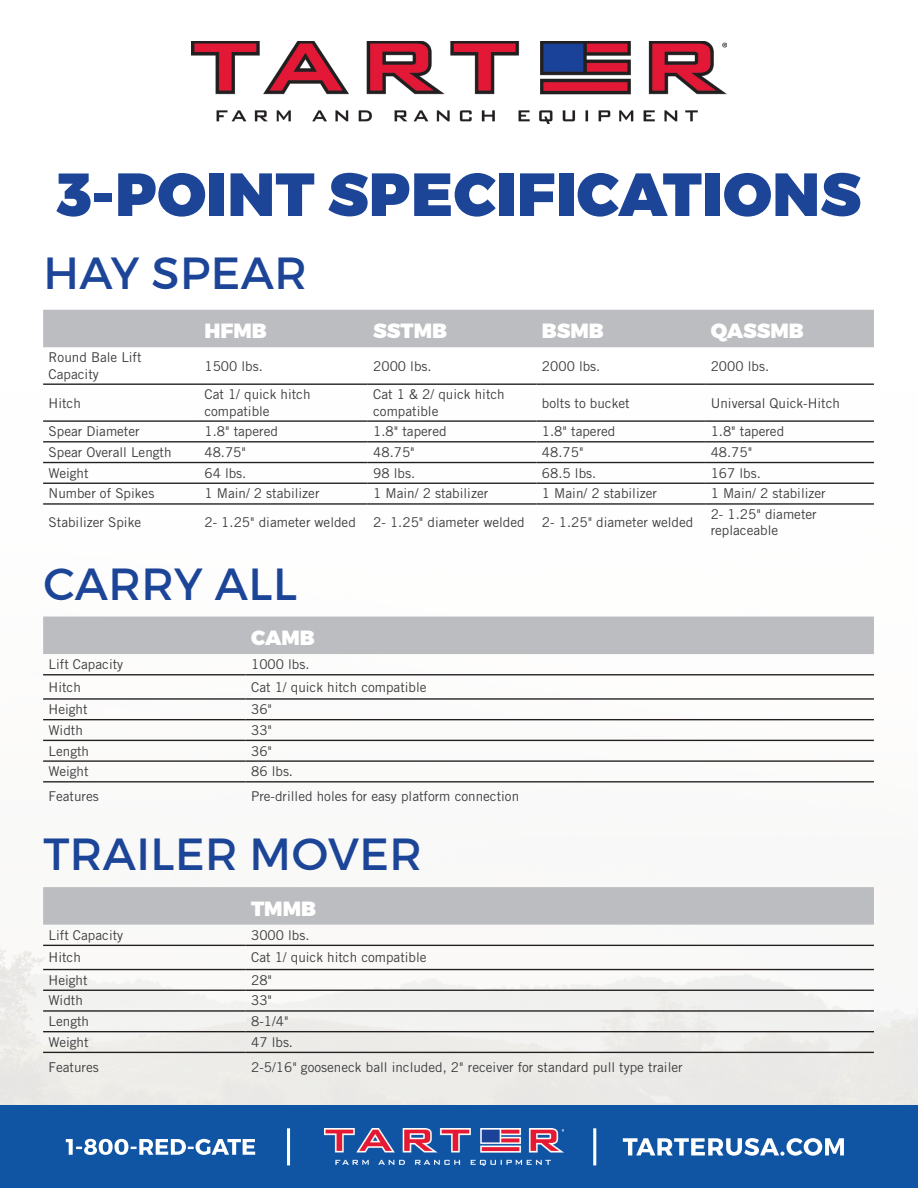
<style>
.page{position:relative;width:918px;height:1188px;background:#fff}
.page>*{position:absolute;margin:0;border:0;box-sizing:border-box;transform-origin:0 0}
.t1{font:900 60.75px "Montserrat";letter-spacing:.01em;color:#1c4598}
.t2{font:45px "Montserrat";letter-spacing:.01em;color:#1c4598}
.t3{font:900 20.55px "Montserrat";color:#fff}
.t4{font:13.5px/16.2px "Trade Gothic LT Std";color:#3e3e3f}
</style>
<div class="page">
<img style="left:0;top:442px;width:918px;height:664px">
<img style="left:192px;top:41px;width:534px;height:82px">
<div style="left:0;top:1106px;width:918px;height:82px;background:#1055a4"></div>
<svg style="left:623px;top:1138px;width:221px;height:18px"></svg>
<img style="left:325px;top:1128px;width:239px;height:37px">
<hr style="left:287px;top:1128px;width:3px;height:37px;background:#fff">
<hr style="left:593px;top:1128px;width:3px;height:37px;background:#fff">
<svg style="left:66px;top:1139px;width:189px;height:16px"></svg>
<div style="left:43px;top:310px;width:831px;height:37px;background:#bcbdc0"></div>
<hr style="left:43px;top:383px;width:156px;height:2px;background:#231f20">
<hr style="left:199px;top:383px;width:169px;height:2px;background:#231f20">
<hr style="left:368px;top:383px;width:168px;height:2px;background:#231f20">
<hr style="left:536px;top:383px;width:169px;height:2px;background:#231f20">
<hr style="left:705px;top:383px;width:169px;height:2px;background:#231f20">
<hr style="left:43px;top:420px;width:156px;height:2px;background:#231f20">
<hr style="left:199px;top:420px;width:169px;height:2px;background:#231f20">
<hr style="left:368px;top:420px;width:168px;height:2px;background:#231f20">
<hr style="left:536px;top:420px;width:169px;height:2px;background:#231f20">
<hr style="left:705px;top:420px;width:169px;height:2px;background:#231f20">
<hr style="left:43px;top:441px;width:156px;height:1px;background:#231f20">
<hr style="left:199px;top:441px;width:169px;height:1px;background:#231f20">
<hr style="left:368px;top:441px;width:168px;height:1px;background:#231f20">
<hr style="left:536px;top:441px;width:169px;height:1px;background:#231f20">
<hr style="left:705px;top:441px;width:169px;height:1px;background:#231f20">
<hr style="left:43px;top:462px;width:156px;height:1px;background:#231f20">
<hr style="left:199px;top:462px;width:169px;height:1px;background:#231f20">
<hr style="left:368px;top:462px;width:168px;height:1px;background:#231f20">
<hr style="left:536px;top:462px;width:169px;height:1px;background:#231f20">
<hr style="left:705px;top:462px;width:169px;height:1px;background:#231f20">
<hr style="left:43px;top:483px;width:156px;height:1px;background:#231f20">
<hr style="left:199px;top:483px;width:169px;height:1px;background:#231f20">
<hr style="left:368px;top:483px;width:168px;height:1px;background:#231f20">
<hr style="left:536px;top:483px;width:169px;height:1px;background:#231f20">
<hr style="left:705px;top:483px;width:169px;height:1px;background:#231f20">
<hr style="left:43px;top:503px;width:156px;height:2px;background:#231f20">
<hr style="left:199px;top:503px;width:169px;height:2px;background:#231f20">
<hr style="left:368px;top:503px;width:168px;height:2px;background:#231f20">
<hr style="left:536px;top:503px;width:169px;height:2px;background:#231f20">
<hr style="left:705px;top:503px;width:169px;height:2px;background:#231f20">
<div style="left:43px;top:617px;width:831px;height:37px;background:#bcbdc0"></div>
<hr style="left:43px;top:674px;width:203px;height:1px;background:#231f20">
<hr style="left:246px;top:674px;width:628px;height:1px;background:#231f20">
<hr style="left:43px;top:698px;width:203px;height:2px;background:#231f20">
<hr style="left:246px;top:698px;width:628px;height:2px;background:#231f20">
<hr style="left:43px;top:719px;width:203px;height:1px;background:#231f20">
<hr style="left:246px;top:719px;width:628px;height:1px;background:#231f20">
<hr style="left:43px;top:740px;width:203px;height:1px;background:#231f20">
<hr style="left:246px;top:740px;width:628px;height:1px;background:#231f20">
<hr style="left:43px;top:760px;width:203px;height:2px;background:#231f20">
<hr style="left:246px;top:760px;width:628px;height:2px;background:#231f20">
<hr style="left:43px;top:781px;width:203px;height:2px;background:#231f20">
<hr style="left:246px;top:781px;width:628px;height:2px;background:#231f20">
<div style="left:43px;top:887px;width:831px;height:38px;background:#bcbdc0"></div>
<hr style="left:43px;top:945px;width:203px;height:1px;background:#231f20">
<hr style="left:246px;top:945px;width:628px;height:1px;background:#231f20">
<hr style="left:43px;top:969px;width:203px;height:1px;background:#231f20">
<hr style="left:246px;top:969px;width:628px;height:1px;background:#231f20">
<hr style="left:43px;top:990px;width:203px;height:1px;background:#231f20">
<hr style="left:246px;top:990px;width:628px;height:1px;background:#231f20">
<hr style="left:43px;top:1010px;width:203px;height:2px;background:#231f20">
<hr style="left:246px;top:1010px;width:628px;height:2px;background:#231f20">
<hr style="left:43px;top:1031px;width:203px;height:1px;background:#231f20">
<hr style="left:246px;top:1031px;width:628px;height:1px;background:#231f20">
<hr style="left:43px;top:1052px;width:203px;height:1px;background:#231f20">
<hr style="left:246px;top:1052px;width:628px;height:1px;background:#231f20">
<h1 class="t1" style="left:57px;top:156px;width:806px">3-POINT SPECIFICATIONS</h1>
<p class="t2" style="left:43px;top:245px;width:265px">HAY SPEAR</p>
<p class="t3" style="left:204px;top:318px;width:64px">HFMB</p>
<p class="t3" style="left:373px;top:318px;width:75px">SSTMB</p>
<p class="t3" style="left:542px;top:318px;width:63px">BSMB</p>
<p class="t3" style="left:711px;top:318px;width:95px">QASSMB</p>
<p class="t4" style="left:49px;top:349px;width:95px">Round Bale Lift<br>Capacity</p>
<p class="t4" style="left:204px;top:358px;width:60px">1500 lbs.</p>
<p class="t4" style="left:373px;top:358px;width:60px">2000 lbs.</p>
<p class="t4" style="left:542px;top:358px;width:60px">2000 lbs.</p>
<p class="t4" style="left:711px;top:358px;width:60px">2000 lbs.</p>
<p class="t4" style="left:49px;top:394px;width:34px">Hitch</p>
<p class="t4" style="left:204px;top:386px;width:108px">Cat 1/ quick hitch compatible</p>
<p class="t4" style="left:373px;top:386px;width:133px">Cat 1 &amp; 2/ quick hitch compatible</p>
<p class="t4" style="left:542px;top:394px;width:89px">bolts to bucket</p>
<p class="t4" style="left:711px;top:394px;width:131px">Universal Quick-Hitch</p>
<p class="t4" style="left:49px;top:423px;width:93px">Spear Diameter</p>
<p class="t4" style="left:204px;top:423px;width:75px">1.8" tapered</p>
<p class="t4" style="left:373px;top:423px;width:75px">1.8" tapered</p>
<p class="t4" style="left:542px;top:423px;width:75px">1.8" tapered</p>
<p class="t4" style="left:711px;top:423px;width:75px">1.8" tapered</p>
<p class="t4" style="left:49px;top:444px;width:124px">Spear Overall Length</p>
<p class="t4" style="left:204px;top:444px;width:43px">48.75"</p>
<p class="t4" style="left:373px;top:444px;width:43px">48.75"</p>
<p class="t4" style="left:542px;top:444px;width:43px">48.75"</p>
<p class="t4" style="left:711px;top:444px;width:43px">48.75"</p>
<p class="t4" style="left:49px;top:465px;width:42px">Weight</p>
<p class="t4" style="left:204px;top:465px;width:43px">64 lbs.</p>
<p class="t4" style="left:373px;top:465px;width:43px">98 lbs.</p>
<p class="t4" style="left:542px;top:465px;width:56px">68.5 lbs.</p>
<p class="t4" style="left:711px;top:465px;width:52px">167 lbs.</p>
<p class="t4" style="left:49px;top:485px;width:107px">Number of Spikes</p>
<p class="t4" style="left:204px;top:485px;width:117px">1 Main/ 2 stabilizer</p>
<p class="t4" style="left:373px;top:485px;width:117px">1 Main/ 2 stabilizer</p>
<p class="t4" style="left:542px;top:485px;width:117px">1 Main/ 2 stabilizer</p>
<p class="t4" style="left:711px;top:485px;width:117px">1 Main/ 2 stabilizer</p>
<p class="t4" style="left:49px;top:514px;width:94px">Stabilizer Spike</p>
<p class="t4" style="left:204px;top:514px;width:153px">2- 1.25" diameter welded</p>
<p class="t4" style="left:373px;top:514px;width:153px">2- 1.25" diameter welded</p>
<p class="t4" style="left:542px;top:514px;width:153px">2- 1.25" diameter welded</p>
<p class="t4" style="left:711px;top:506px;width:108px">2- 1.25" diameter replaceable</p>
<p class="t2" style="left:43px;top:556px;width:255px">CARRY ALL</p>
<p class="t3" style="left:251px;top:625px;width:65px">CAMB</p>
<p class="t4" style="left:49px;top:656px;width:76px">Lift Capacity</p>
<p class="t4" style="left:251px;top:656px;width:60px">1000 lbs.</p>
<p class="t4" style="left:49px;top:679px;width:34px">Hitch</p>
<p class="t4" style="left:251px;top:679px;width:177px">Cat 1/ quick hitch compatible</p>
<p class="t4" style="left:49px;top:701px;width:41px">Height</p>
<p class="t4" style="left:251px;top:701px;width:22px">36"</p>
<p class="t4" style="left:49px;top:722px;width:36px">Width</p>
<p class="t4" style="left:251px;top:722px;width:22px">33"</p>
<p class="t4" style="left:49px;top:743px;width:42px">Length</p>
<p class="t4" style="left:251px;top:743px;width:22px">36"</p>
<p class="t4" style="left:49px;top:763px;width:42px">Weight</p>
<p class="t4" style="left:251px;top:763px;width:43px">86 lbs.</p>
<p class="t4" style="left:49px;top:788px;width:52px">Features</p>
<p class="t4" style="left:251px;top:788px;width:270px">Pre-drilled holes for easy platform connection</p>
<p class="t2" style="left:43px;top:827px;width:380px">TRAILER MOVER</p>
<p class="t3" style="left:251px;top:896px;width:66px">TMMB</p>
<p class="t4" style="left:49px;top:927px;width:76px">Lift Capacity</p>
<p class="t4" style="left:251px;top:927px;width:60px">3000 lbs.</p>
<p class="t4" style="left:49px;top:949px;width:34px">Hitch</p>
<p class="t4" style="left:251px;top:949px;width:177px">Cat 1/ quick hitch compatible</p>
<p class="t4" style="left:49px;top:972px;width:41px">Height</p>
<p class="t4" style="left:251px;top:972px;width:22px">28"</p>
<p class="t4" style="left:49px;top:992px;width:36px">Width</p>
<p class="t4" style="left:251px;top:992px;width:22px">33"</p>
<p class="t4" style="left:49px;top:1013px;width:42px">Length</p>
<p class="t4" style="left:251px;top:1013px;width:39px">8-1/4"</p>
<p class="t4" style="left:49px;top:1034px;width:42px">Weight</p>
<p class="t4" style="left:251px;top:1034px;width:43px">47 lbs.</p>
<p class="t4" style="left:49px;top:1059px;width:52px">Features</p>
<p class="t4" style="left:251px;top:1059px;width:433px">2-5/16" gooseneck ball included, 2" receiver for standard pull type trailer</p>
</div>
